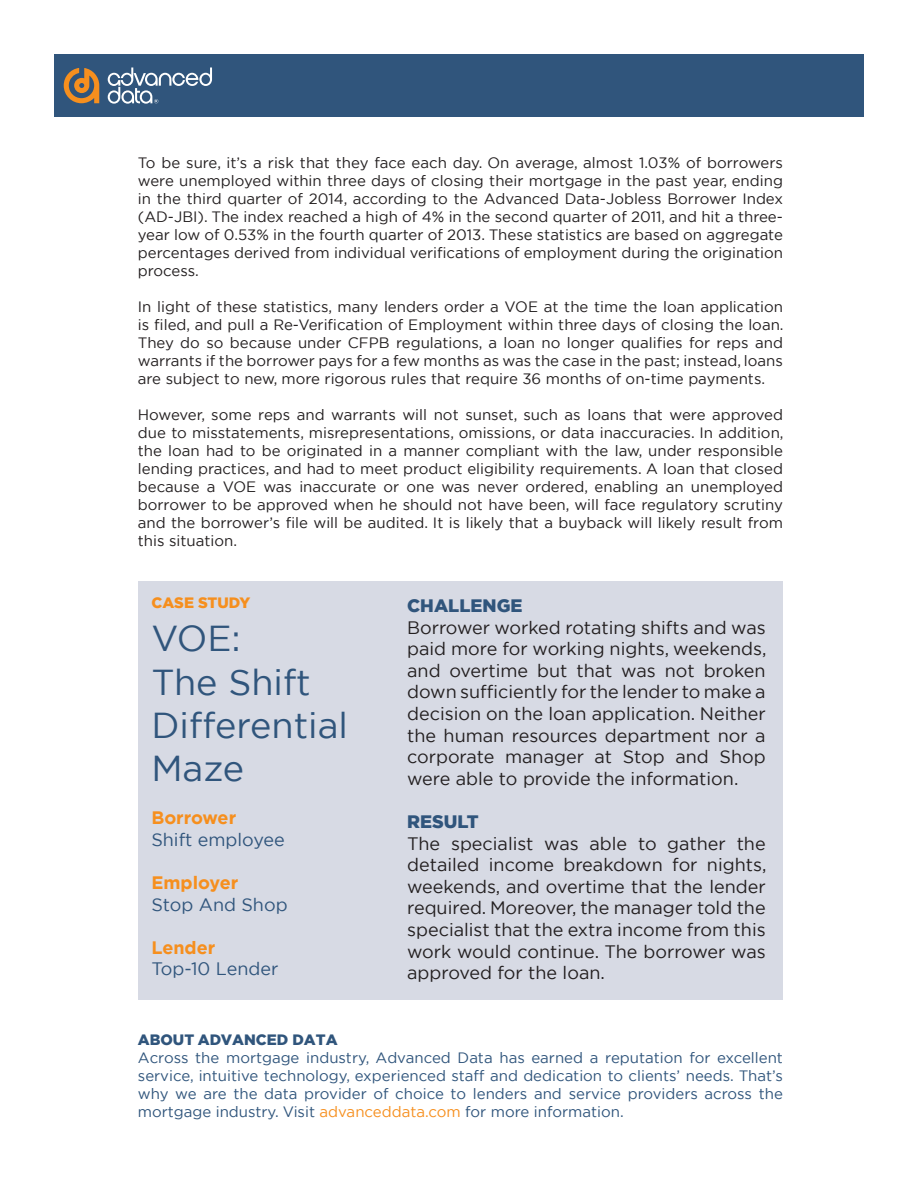
<style>
.page{position:relative;width:918px;height:1188px;background:#fff}
.page>*{position:absolute;margin:0;border:0;box-sizing:border-box;transform-origin:0 0}
.t1{font:36px/43.2px "Gotham";color:#30557c}
.t2{font:18px/21.6px "Gotham";color:#231f20;text-align:justify}
.t3{font:18px "Gotham";color:#30557c}
.t4{font:700 18px "Gotham";color:#f68f1e}
.t5{font:900 18px "Gotham";color:#30557c}
.t6{font:15px/18px "Gotham";color:#231f20;text-align:justify}
.t7{font:15px/18px "Gotham";color:#30557c;text-align:justify}
.t8{font:900 15px "Gotham";color:#30557c}
.t9{font:900 15px "Gotham";color:#f68f1e}
.s1{color:#f68f1e}
</style>
<div class="page">
<div style="left:54px;top:54px;width:810px;height:63px;background:#30557c"></div>
<svg style="left:64px;top:68px;width:35px;height:35px"></svg>
<svg style="left:108px;top:68px;width:104px;height:36px"></svg>
<div style="left:138px;top:581px;width:644px;height:418px;background:#d7dae4"></div>
<p class="t6" style="left:138px;top:153px;width:647px">To be sure, it’s a risk that they face each day. On average, almost 1.03% of borrowers were unemployed within three days of closing their mortgage in the past year, ending in the third quarter of 2014, according to the Advanced Data-Jobless Borrower Index (AD-JBI). The index reached a high of 4% in the second quarter of 2011, and hit a three&shy;year low of 0.53% in the fourth quarter of 2013. These statistics are based on aggregate percentages derived from individual verifications of employment during the origination process.</p>
<p class="t6" style="left:138px;top:297px;width:647px">In light of these statistics, many lenders order a VOE at the time the loan application is filed, and pull a Re-Verification of Employment within three days of closing the loan.<br>They do so because under CFPB regulations, a loan no longer qualifies for reps and warrants if the borrower pays for a few months as was the case in the past; instead, loans are subject to new, more rigorous rules that require 36 months of on-time payments.</p>
<p class="t6" style="left:138px;top:405px;width:647px">However, some reps and warrants will not sunset, such as loans that were approved due to misstatements, misrepresentations, omissions, or data inaccuracies. In addition, the loan had to be originated in a manner compliant with the law, under responsible lending practices, and had to meet product eligibility requirements. A loan that closed because a VOE was inaccurate or one was never ordered, enabling an unemployed borrower to be approved when he should not have been, will face regulatory scrutiny and the borrower’s file will be audited. It is likely that a buyback will likely result from this situation.</p>
<p class="t9" style="left:151px;top:593px;width:100px">CASE STUDY</p>
<p class="t1" style="left:151px;top:616px;width:91px">VOE:</p>
<p class="t1" style="left:151px;top:659px;width:161px">The Shift</p>
<p class="t1" style="left:151px;top:703px;width:198px">Differential<br>Maze</p>
<p class="t4" style="left:151px;top:806px;width:86px">Borrower</p>
<p class="t3" style="left:151px;top:828px;width:135px">Shift employee</p>
<p class="t4" style="left:151px;top:871px;width:88px">Employer</p>
<p class="t3" style="left:151px;top:893px;width:138px">Stop And Shop</p>
<p class="t4" style="left:151px;top:935px;width:65px">Lender</p>
<p class="t3" style="left:151px;top:957px;width:129px">Top-10 Lender</p>
<p class="t5" style="left:407px;top:593px;width:117px">CHALLENGE</p>
<p class="t2" style="left:407px;top:616px;width:361px">Borrower worked rotating shifts and was paid more for working nights, weekends, and overtime but that was not broken down sufficiently for the lender to make a decision on the loan application. Neither the human resources department nor a corporate manager at Stop and Shop were able to provide the information.</p>
<p class="t5" style="left:407px;top:809px;width:73px">RESULT</p>
<p class="t2" style="left:407px;top:832px;width:361px">The specialist was able to gather the detailed income breakdown for nights, weekends, and overtime that the lender required. Moreover, the manager told the specialist that the extra income from this work would continue. The borrower was approved for the loan.</p>
<p class="t8" style="left:138px;top:1030px;width:201px">ABOUT ADVANCED DATA</p>
<p class="t7" style="left:138px;top:1049px;width:647px">Across the mortgage industry, Advanced Data has earned a reputation for excellent service, intuitive technology, experienced staff and dedication to clients’ needs. That’s why we are the data provider of choice to lenders and service providers across the mortgage industry. Visit <span class="s1">advanceddata.com</span> for more information.</p>
</div>
